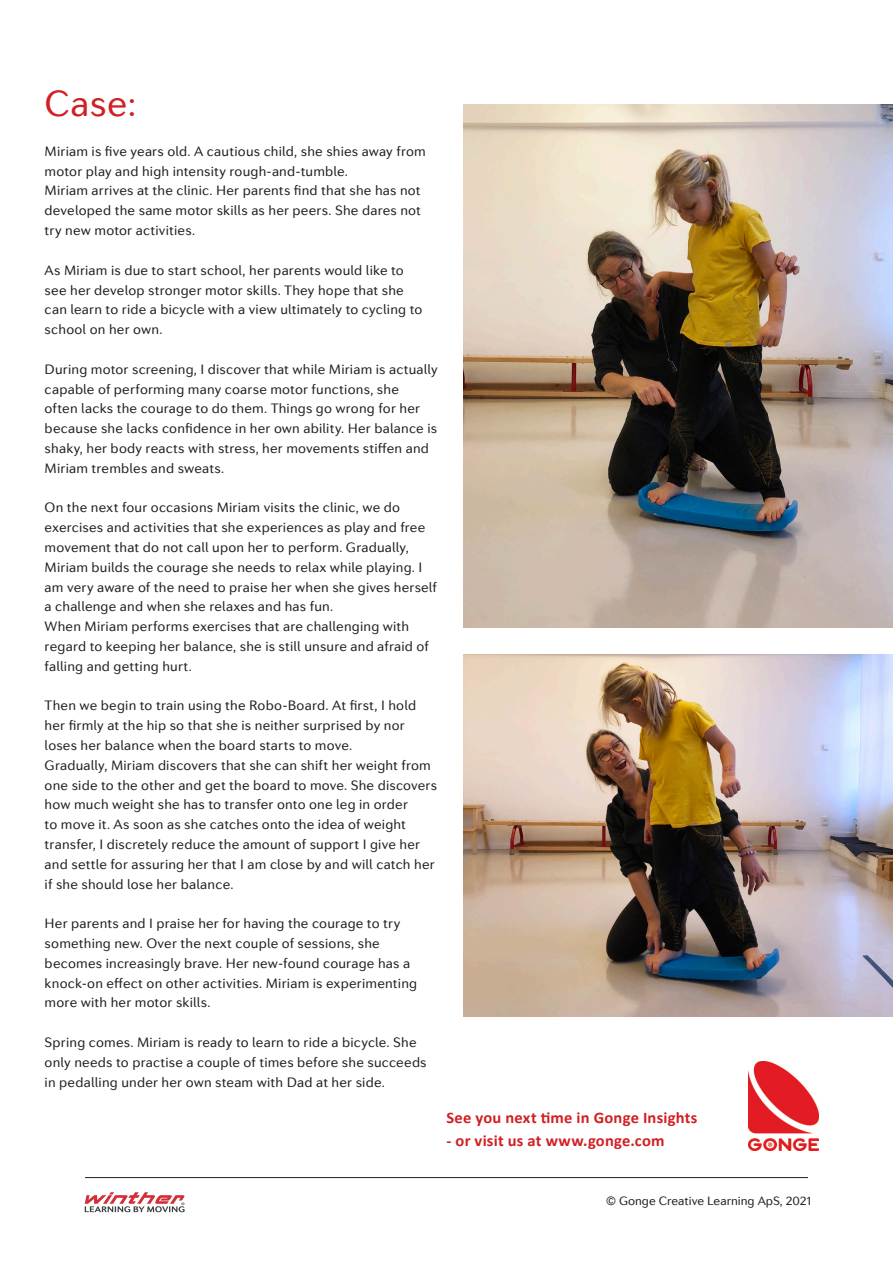
<style>
.page{position:relative;width:893px;height:1263px;background:#fff}
.page>*{position:absolute;margin:0;border:0;box-sizing:border-box;transform-origin:0 0}
.t1{font:36px "Seconda Soft";color:#d11f23}
.t2{font:700 16.2px "Calibri";letter-spacing:.015em;color:#d11f23}
.t3{font:13.5px/19.8px "Seconda Soft";letter-spacing:.015em;color:#231f20}
.t4{font:12px "Seconda Soft";color:#231f20}
</style>
<div class="page">
<svg style="left:85px;top:1192px;width:100px;height:20px"></svg>
<hr style="left:85px;top:1177px;width:723px;height:1px;background:#231f20">
<img style="left:748px;top:1061px;width:70px;height:89px">
<img style="left:463px;top:655px;width:430px;height:361px">
<img style="left:463px;top:104px;width:430px;height:523px">
<p class="t1" style="left:45px;top:82px;width:93px">Case:</p>
<p class="t3" style="left:45px;top:141px;width:383px">Miriam is five years old. A cautious child, she shies away from motor play and high intensity rough-and-tumble.</p>
<p class="t3" style="left:45px;top:181px;width:378px;text-align:justify">Miriam arrives at the clinic. Her parents find that she has not developed the same motor skills as her peers. She dares not try new motor activities.</p>
<p class="t3" style="left:45px;top:260px;width:379px">As Miriam is due to start school, her parents would like to see her develop stronger motor skills. They hope that she can learn to ride a bicycle with a view ultimately to cycling to school on her own.</p>
<p class="t3" style="left:45px;top:359px;width:395px">During motor screening, I discover that while Miriam is actually capable of performing many coarse motor functions, she<br>often lacks the courage to do them. Things go wrong for her because she lacks confidence in her own ability. Her balance is shaky, her body reacts with stress, her movements stiffen and Miriam trembles and sweats.</p>
<p class="t3" style="left:45px;top:498px;width:394px">On the next four occasions Miriam visits the clinic, we do exercises and activities that she experiences as play and free movement that do not call upon her to perform. Gradually, Miriam builds the courage she needs to relax while playing. I am very aware of the need to praise her when she gives herself a challenge and when she relaxes and has fun.</p>
<p class="t3" style="left:45px;top:616px;width:386px">When Miriam performs exercises that are challenging with regard to keeping her balance, she is still unsure and afraid of falling and getting hurt.</p>
<p class="t3" style="left:45px;top:696px;width:373px">Then we begin to train using the Robo-Board. At first, I hold her firmly at the hip so that she is neither surprised by nor loses her balance when the board starts to move.</p>
<p class="t3" style="left:45px;top:755px;width:394px">Gradually, Miriam discovers that she can shift her weight from one side to the other and get the board to move. She discovers how much weight she has to transfer onto one leg in order<br>to move it. As soon as she catches onto the idea of weight transfer, I discretely reduce the amount of support I give her and settle for assuring her that I am close by and will catch her if she should lose her balance.</p>
<p class="t3" style="left:45px;top:913px;width:374px">Her parents and I praise her for having the courage to try something new. Over the next couple of sessions, she becomes increasingly brave. Her new-found courage has a knock-on effect on other activities. Miriam is experimenting more with her motor skills.</p>
<p class="t3" style="left:45px;top:1032px;width:383px">Spring comes. Miriam is ready to learn to ride a bicycle. She only needs to practise a couple of times before she succeeds in pedalling under her own steam with Dad at her side.</p>
<p class="t2" style="left:446px;top:1106px;width:252px">See you next time in Gonge Insights</p>
<p class="t2" style="left:446px;top:1129px;width:220px">- or visit us at www.gonge.com</p>
<p class="t4" style="left:606px;top:1193px;width:206px">© Gonge Creative Learning ApS, 2021</p>
</div>
